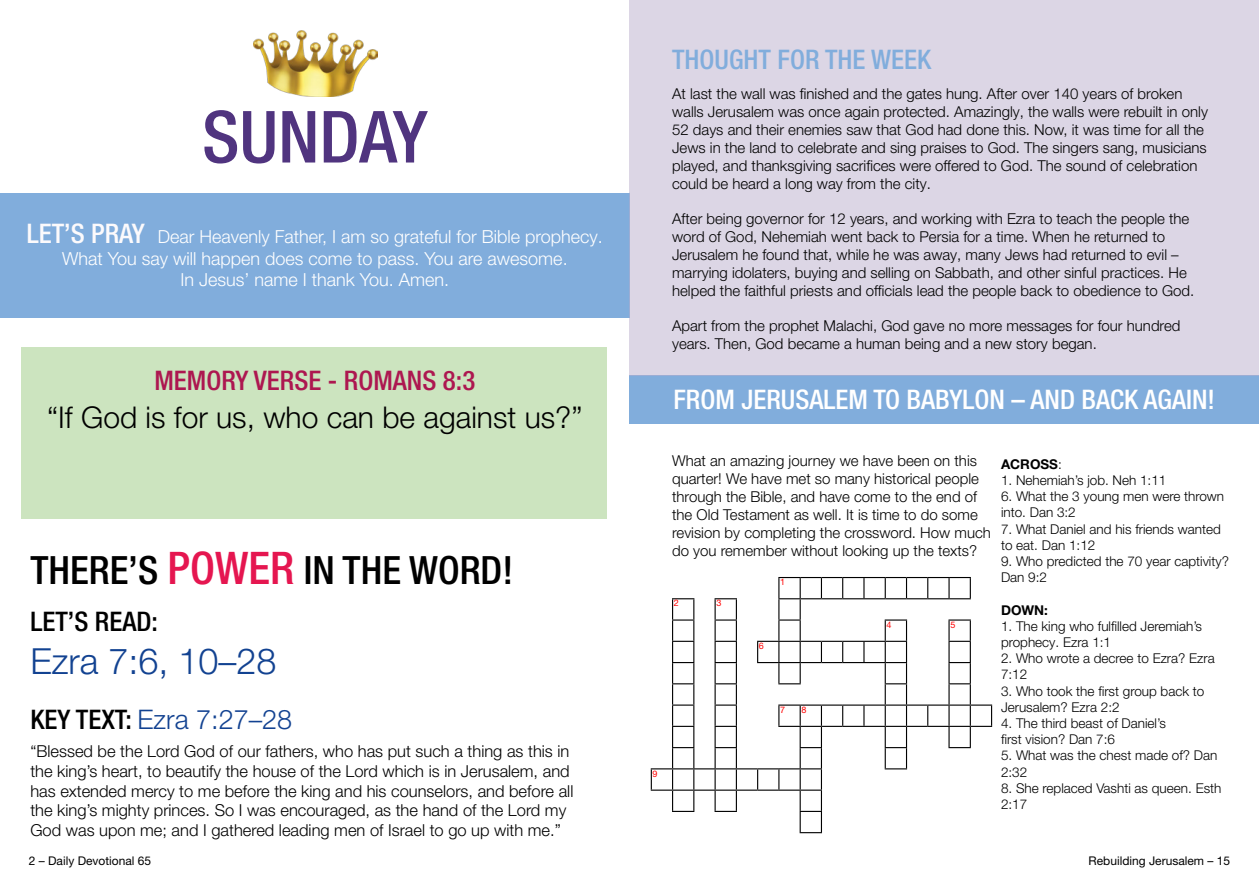
<style>
.page{position:relative;width:1259px;height:893px;background:#fff}
.page>*{position:absolute;margin:0;border:0;box-sizing:border-box;transform-origin:0 0}
.t1{font:500 condensed 72px "Helvetica Neue LT Pro";color:#50347f}
.t2{font:500 condensed 39px "Helvetica Neue LT Pro";color:#000}
.t3{font:300 36px "Helvetica Neue LT Pro";color:#124291}
.t4{font:300 30px "Helvetica Neue LT Pro";color:#000}
.t5{font:500 condensed 27px "Helvetica Neue LT Pro";color:#fff}
.t6{font:500 condensed 27px "Helvetica Neue LT Pro";color:#ad1750}
.t7{font:300 27px "Helvetica Neue LT Pro";color:#124291}
.t8{font:500 condensed 27px "Helvetica Neue LT Pro";color:#81addc}
.t9{font:500 condensed 27px "Helvetica Neue LT Pro";color:#000}
.t10{font:300 18px/21.6px "Helvetica Neue LT Pro";color:#fff;text-align:center}
.t11{font:300 16.5px/19.8px "Helvetica Neue LT Pro";color:#000}
.t12{font:300 15px/18px "Helvetica Neue LT Pro";color:#000}
.t13{font:300 13.5px/16.2px "Helvetica Neue LT Pro";color:#000}
.t14{font:700 13.5px "Helvetica Neue LT Pro";color:#000}
.t15{font:12px "Helvetica Neue LT Pro";color:#000}
.t16{font:9px "Helvetica Neue LT Pro";color:#f00}
.s1{font-weight:500;font-stretch:condensed;font-size:27px;color:#fcfafc}
.s2{font-size:45px;color:#e51650}
.s3{font-weight:500;font-stretch:condensed;color:#000}
.s4{font-weight:300}
</style>
<div class="page">
<div style="left:21px;top:347px;width:586px;height:171px;background:#cce4bf"></div>
<img style="left:253px;top:31px;width:125px;height:65px">
<div style="left:0;top:193px;width:629px;height:124px;background:#81addc"></div>
<div style="left:629px;top:375px;width:630px;height:48px;background:#81addc"></div>
<div style="left:629px;top:0;width:630px;height:375px;background:#dcd6e5"></div>
<svg style="left:651px;top:577px;width:341px;height:256px"></svg>
<p class="t1" style="left:202px;top:94px;width:227px">SUNDAY</p>
<p class="t10" style="left:27px;top:226px;width:578px"><span class="s1">LET’S PRAY</span> Dear Heavenly Father, I am so grateful for Bible prophecy.<br>What You say will happen does come to pass. You are awesome.<br>In Jesus’ name I thank You. Amen.</p>
<p class="t6" style="left:154px;top:364px;width:322px">MEMORY VERSE - ROMANS 8:3</p>
<p class="t4" style="left:47px;top:399px;width:537px">“If God is for us, who can be against us?”</p>
<p class="t2" style="left:30px;top:547px;width:484px">THERE’S <span class="s2">POWER</span> IN THE WORD!</p>
<p class="t9" style="left:30px;top:606px;width:129px">LET’S READ:</p>
<p class="t3" style="left:30px;top:640px;width:248px">Ezra 7:6, 10–28</p>
<p class="t7" style="left:30px;top:703px;width:263px"><span class="s3">KEY TEXT:</span> Ezra 7:27–28</p>
<p class="t11" style="left:30px;top:741px;width:544px">“Blessed be the Lord God of our fathers, who has put such a thing as this in the king’s heart, to beautify the house of the Lord which is in Jerusalem, and has extended mercy to me before the king and his counselors, and before all the king’s mighty princes. So I was encouraged, as the hand of the Lord my God was upon me; and I gathered leading men of Israel to go up with me.”</p>
<p class="t15" style="left:29px;top:853px;width:124px">2 – Daily Devotional 65</p>
<p class="t8" style="left:672px;top:44px;width:260px">THOUGHT FOR THE WEEK</p>
<p class="t12" style="left:672px;top:84px;width:537px">At last the wall was finished and the gates hung. After over 140 years of broken walls Jerusalem was once again protected. Amazingly, the walls were rebuilt in only 52 days and their enemies saw that God had done this. Now, it was time for all the Jews in the land to celebrate and sing praises to God. The singers sang, musicians played, and thanksgiving sacrifices were offered to God. The sound of celebration could be heard a long way from the city.</p>
<p class="t12" style="left:672px;top:209px;width:524px">After being governor for 12 years, and working with Ezra to teach the people the word of God, Nehemiah went back to Persia for a time. When he returned to Jerusalem he found that, while he was away, many Jews had returned to evil – marrying idolaters, buying and selling on Sabbath, and other sinful practices. He helped the faithful priests and officials lead the people back to obedience to God.</p>
<p class="t12" style="left:672px;top:316px;width:510px">Apart from the prophet Malachi, God gave no more messages for four hundred years. Then, God became a human being and a new story began.</p>
<p class="t5" style="left:673px;top:383px;width:543px">FROM JERUSALEM TO BABYLON – AND BACK AGAIN!</p>
<p class="t16" style="left:652px;top:768px;width:7px">9</p>
<p class="t12" style="left:672px;top:451px;width:320px">What an amazing journey we have been on this quarter! We have met so many historical people through the Bible, and have come to the end of the Old Testament as well. It is time to do some revision by completing the crossword. How much do you remember without looking up the texts?</p>
<p class="t16" style="left:674px;top:598px;width:7px">2</p>
<p class="t16" style="left:716px;top:598px;width:7px">3</p>
<p class="t16" style="left:780px;top:576px;width:7px">1</p>
<p class="t16" style="left:759px;top:640px;width:7px">6</p>
<p class="t16" style="left:780px;top:704px;width:7px">7</p>
<p class="t16" style="left:801px;top:704px;width:7px">8</p>
<p class="t16" style="left:886px;top:619px;width:7px">4</p>
<p class="t16" style="left:950px;top:619px;width:7px">5</p>
<p class="t14" style="left:1001px;top:455px;width:62px">ACROSS<span class="s4">:</span></p>
<p class="t13" style="left:1001px;top:472px;width:167px">1. Nehemiah’s job. Neh 1:11</p>
<p class="t13" style="left:1001px;top:488px;width:225px">6. What the 3 young men were thrown into. Dan 3:2</p>
<p class="t13" style="left:1001px;top:520px;width:221px">7. What Daniel and his friends wanted to eat. Dan 1:12</p>
<p class="t13" style="left:1001px;top:553px;width:229px">9. Who predicted the 70 year captivity?<br>Dan 9:2</p>
<p class="t14" style="left:1001px;top:601px;width:49px">DOWN:</p>
<p class="t13" style="left:1001px;top:618px;width:203px">1. The king who fulfilled Jeremiah’s prophecy. Ezra 1:1</p>
<p class="t13" style="left:1001px;top:650px;width:215px">2. Who wrote a decree to Ezra? Ezra<br>7:12</p>
<p class="t13" style="left:1001px;top:682px;width:205px">3. Who took the first group back to<br>Jerusalem? Ezra 2:2</p>
<p class="t13" style="left:1001px;top:715px;width:166px">4. The third beast of Daniel’s first vision? Dan 7:6</p>
<p class="t13" style="left:1001px;top:747px;width:218px">5. What was the chest made of? Dan<br>2:32</p>
<p class="t13" style="left:1001px;top:780px;width:222px">8. She replaced Vashti as queen. Esth<br>2:17</p>
<p class="t15" style="left:1088px;top:853px;width:143px">Rebuilding Jerusalem – 15</p>
</div>
